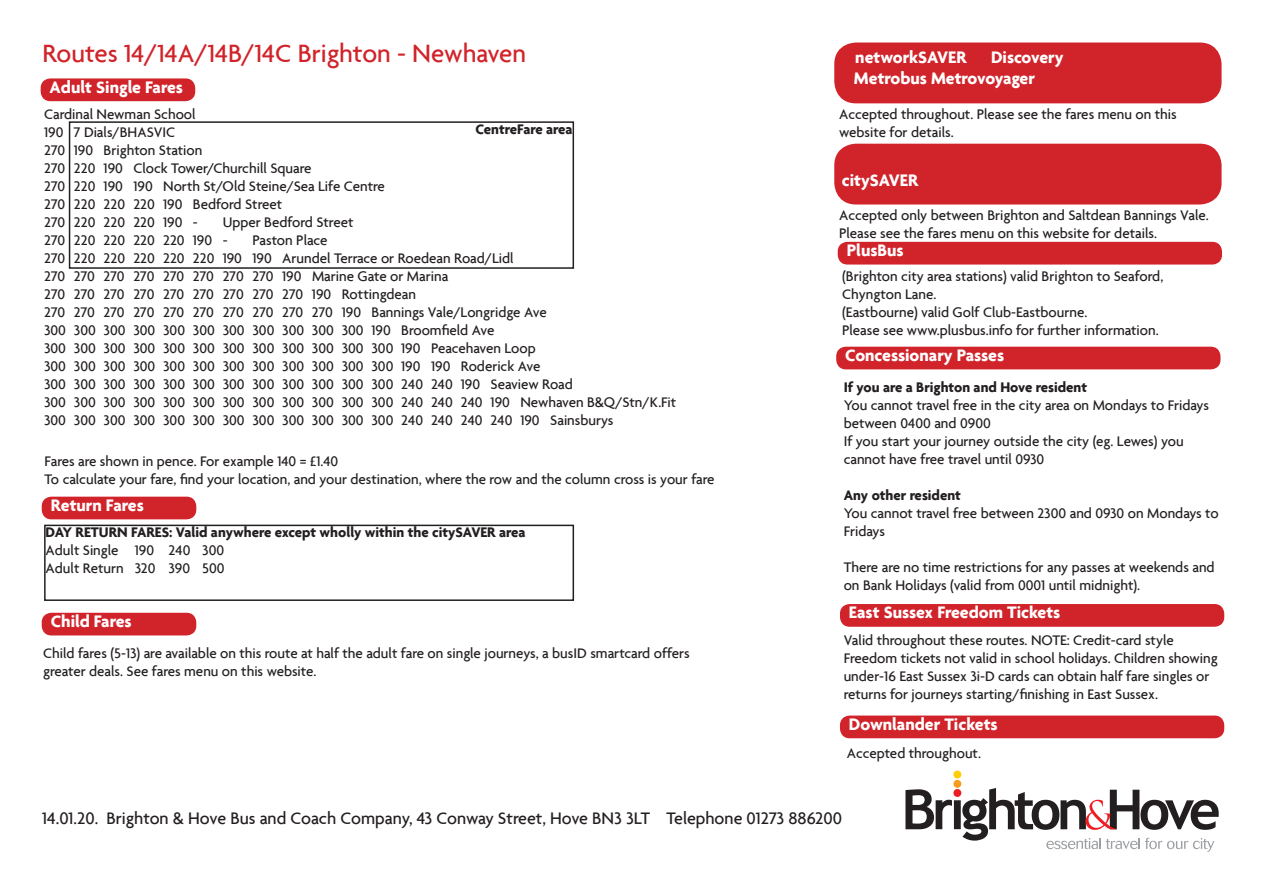
<style>
.page{position:relative;width:1263px;height:893px;background:#fff}
.page>*{position:absolute;margin:0;border:0;box-sizing:border-box;transform-origin:0 0}
.t1{font:500 27px "Agenda";color:#d1232a}
.t2{font:700 18px "Agenda";color:#fff}
.t3{font:500 18px "Agenda";color:#231f20}
.t4{font:500 15px/18px "Agenda";color:#231f20}
.t5{font:700 15px "Agenda";color:#231f20}
</style>
<div class="page">
<svg style="left:905px;top:771px;width:314px;height:81px"></svg>
<div style="left:41px;top:79px;width:153px;height:21px;background:#d1232a;border-radius:9px"></div>
<div style="left:41px;top:78px;width:154px;height:23px;border:2px solid #d1232a;border-radius:9px"></div>
<div style="left:42px;top:497px;width:154px;height:22px;background:#d1232a;border-radius:9px"></div>
<div style="left:42px;top:497px;width:154px;height:22px;border:2px solid #d1232a;border-radius:9px"></div>
<div style="left:42px;top:613px;width:154px;height:22px;background:#d1232a;border-radius:9px"></div>
<div style="left:42px;top:613px;width:154px;height:22px;border:2px solid #d1232a;border-radius:9px"></div>
<div style="left:838px;top:243px;width:383px;height:21px;background:#d1232a;border-radius:9px"></div>
<div style="left:838px;top:242px;width:384px;height:23px;border:2px solid #d1232a;border-radius:9px"></div>
<div style="left:837px;top:347px;width:383px;height:22px;background:#d1232a;border-radius:9px"></div>
<div style="left:836px;top:347px;width:384px;height:22px;border:2px solid #d1232a;border-radius:9px"></div>
<div style="left:841px;top:605px;width:382px;height:21px;background:#d1232a;border-radius:9px"></div>
<div style="left:840px;top:604px;width:384px;height:23px;border:2px solid #d1232a;border-radius:9px"></div>
<div style="left:841px;top:716px;width:382px;height:21px;background:#d1232a;border-radius:9px"></div>
<div style="left:840px;top:715px;width:384px;height:23px;border:2px solid #d1232a;border-radius:9px"></div>
<div style="left:838px;top:46px;width:380px;height:54px;background:#d1232a;border-radius:18px"></div>
<div style="left:834px;top:43px;width:387px;height:60px;border:8px solid #d1232a;border-radius:18px"></div>
<div style="left:838px;top:147px;width:380px;height:54px;background:#d1232a;border-radius:18px"></div>
<div style="left:834px;top:144px;width:387px;height:61px;border:8px solid #d1232a;border-radius:18px"></div>
<div style="left:44px;top:525px;width:530px;height:76px;border:2px solid #231f20"></div>
<div style="left:69px;top:121px;width:505px;height:148px;border:2px solid #231f20"></div>
<p class="t1" style="left:43px;top:37px;width:485px">Routes 14/14A/14B/14C Brighton - Newhaven</p>
<p class="t2" style="left:50px;top:76px;width:135px">Adult Single Fares</p>
<p class="t4" style="left:44px;top:105px;width:153px">Cardinal Newman School</p>
<p class="t4" style="left:44px;top:123px;width:133px">190 7 Dials/BHASVIC</p>
<p class="t4" style="left:44px;top:141px;width:160px">270 190 Brighton Station</p>
<p class="t4" style="left:44px;top:159px;width:269px">270 220 190 Clock Tower/Churchill Square</p>
<p class="t4" style="left:44px;top:177px;width:342px">270 220 190 190 North St/Old Steine/Sea Life Centre</p>
<p class="t4" style="left:44px;top:195px;width:240px">270 220 220 220 190 Bedford Street</p>
<p class="t4" style="left:44px;top:213px;width:155px">270 220 220 220 190 -</p>
<p class="t4" style="left:223px;top:213px;width:132px">Upper Bedford Street</p>
<p class="t4" style="left:44px;top:231px;width:185px">270 220 220 220 220 190 -</p>
<p class="t4" style="left:252px;top:231px;width:77px">Paston Place</p>
<p class="t4" style="left:44px;top:249px;width:471px">270 220 220 220 220 220 190 190 Arundel Terrace or Roedean Road/Lidl</p>
<p class="t4" style="left:44px;top:267px;width:406px">270 270 270 270 270 270 270 270 190 Marine Gate or Marina</p>
<p class="t4" style="left:44px;top:285px;width:373px">270 270 270 270 270 270 270 270 270 190 Rottingdean</p>
<p class="t4" style="left:44px;top:303px;width:504px">270 270 270 270 270 270 270 270 270 270 190 Bannings Vale/Longridge Ave</p>
<p class="t4" style="left:44px;top:321px;width:452px">300 300 300 300 300 300 300 300 300 300 300 190 Broomfield Ave</p>
<p class="t4" style="left:44px;top:339px;width:493px">300 300 300 300 300 300 300 300 300 300 300 300 190 Peacehaven Loop</p>
<p class="t4" style="left:44px;top:357px;width:498px">300 300 300 300 300 300 300 300 300 300 300 300 190 190 Roderick Ave</p>
<p class="t4" style="left:44px;top:375px;width:530px">300 300 300 300 300 300 300 300 300 300 300 300 240 240 190 Seaview Road</p>
<p class="t4" style="left:44px;top:393px;width:634px">300 300 300 300 300 300 300 300 300 300 300 300 240 240 240 190 Newhaven B&amp;Q/Stn/K.Fit</p>
<p class="t4" style="left:44px;top:411px;width:571px">300 300 300 300 300 300 300 300 300 300 300 300 240 240 240 240 190 Sainsburys</p>
<p class="t5" style="left:475px;top:120px;width:99px">CentreFare area</p>
<p class="t4" style="left:45px;top:451px;width:295px">Fares are shown in pence. For example 140 = £1.40</p>
<p class="t4" style="left:45px;top:469px;width:671px">To calculate your fare, find your location, and your destination, where the row and the column cross is your fare</p>
<p class="t2" style="left:51px;top:494px;width:95px">Return Fares</p>
<p class="t5" style="left:46px;top:523px;width:481px">DAY RETURN FARES: Valid anywhere except wholly within the citySAVER area</p>
<p class="t4" style="left:46px;top:541px;width:180px">Adult Single 190 240 300</p>
<p class="t4" style="left:46px;top:559px;width:181px">Adult Return 320 390 500</p>
<p class="t2" style="left:51px;top:610px;width:83px">Child Fares</p>
<p class="t4" style="left:43px;top:644px;width:648px">Child fares (5-13) are available on this route at half the adult fare on single journeys, a busID smartcard offers greater deals. See fares menu on this website.</p>
<p class="t2" style="left:855px;top:46px;width:113px">networkSAVER</p>
<p class="t2" style="left:991px;top:46px;width:74px">Discovery</p>
<p class="t2" style="left:854px;top:68px;width:183px">Metrobus Metrovoyager</p>
<p class="t4" style="left:839px;top:105px;width:339px">Accepted throughout. Please see the fares menu on this website for details.</p>
<p class="t2" style="left:842px;top:169px;width:78px">citySAVER</p>
<p class="t4" style="left:839px;top:206px;width:371px">Accepted only between Brighton and Saltdean Bannings Vale.<br>Please see the fares menu on this website for details.</p>
<p class="t2" style="left:847px;top:239px;width:59px">PlusBus</p>
<p class="t4" style="left:842px;top:266px;width:323px">(Brighton city area stations) valid Brighton to Seaford,<br>Chyngton Lane.</p>
<p class="t4" style="left:842px;top:302px;width:247px">(Eastbourne) valid Golf Club-Eastbourne.</p>
<p class="t4" style="left:842px;top:320px;width:318px">Please see www.plusbus.info for further information.</p>
<p class="t2" style="left:845px;top:344px;width:161px">Concessionary Passes</p>
<p class="t5" style="left:844px;top:378px;width:245px">If you are a Brighton and Hove resident</p>
<p class="t4" style="left:844px;top:395px;width:367px">You cannot travel free in the city area on Mondays to Fridays between 0400 and 0900</p>
<p class="t4" style="left:844px;top:431px;width:341px">If you start your journey outside the city (eg. Lewes) you cannot have free travel until 0930</p>
<p class="t5" style="left:844px;top:486px;width:119px">Any other resident</p>
<p class="t4" style="left:844px;top:503px;width:377px">You cannot travel free between 2300 and 0930 on Mondays to<br>Fridays</p>
<p class="t4" style="left:844px;top:557px;width:372px">There are no time restrictions for any passes at weekends and on Bank Holidays (valid from 0001 until midnight).</p>
<p class="t2" style="left:849px;top:602px;width:213px">East Sussex Freedom Tickets</p>
<p class="t4" style="left:844px;top:631px;width:376px">Valid throughout these routes. NOTE: Credit-card style Freedom tickets not valid in school holidays. Children showing under-16 East Sussex 3i-D cards can obtain half fare singles or returns for journeys starting/finishing in East Sussex.</p>
<p class="t2" style="left:849px;top:713px;width:150px">Downlander Tickets</p>
<p class="t4" style="left:847px;top:743px;width:136px">Accepted throughout.</p>
<p class="t3" style="left:42px;top:807px;width:801px">14.01.20. Brighton &amp; Hove Bus and Coach Company, 43 Conway Street, Hove BN3 3LT Telephone 01273 886200</p>
</div>
